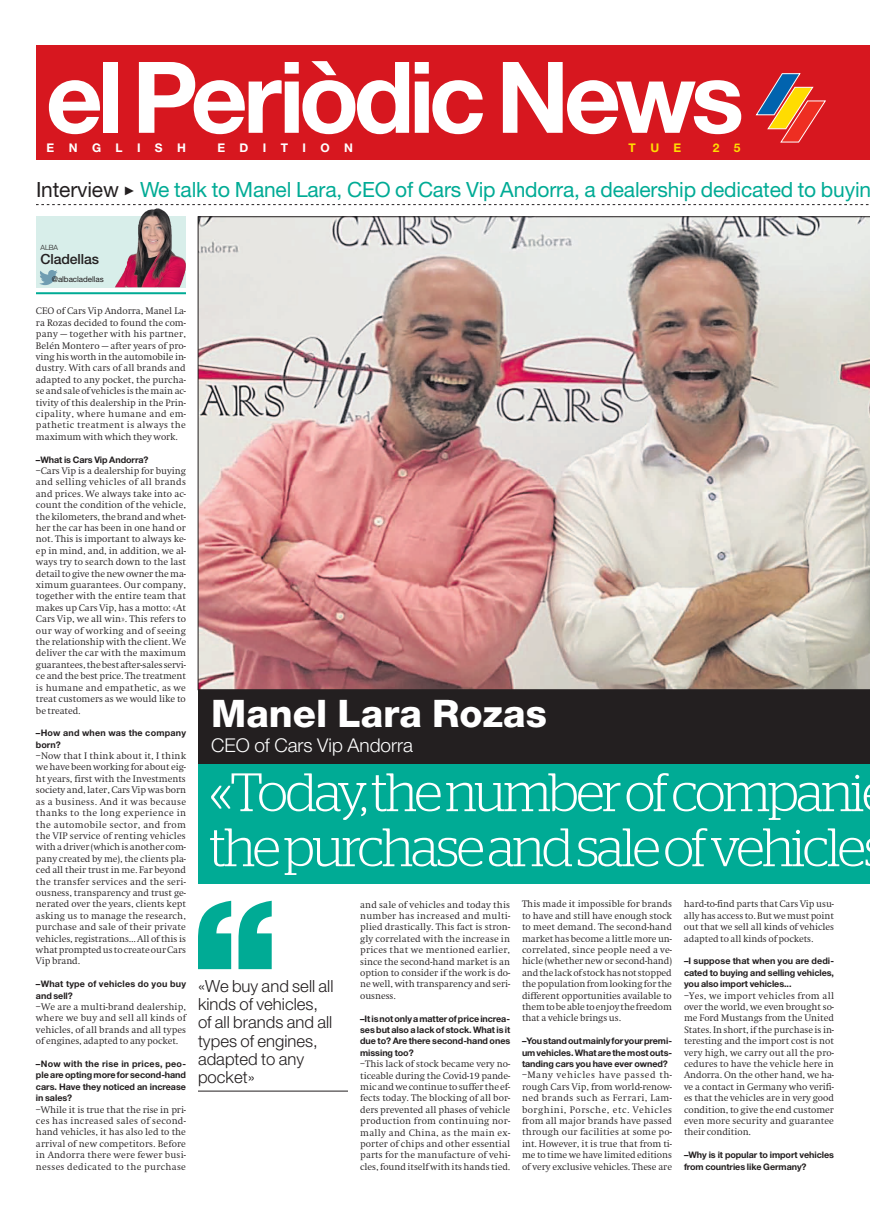
<style>
.page{position:relative;width:870px;height:1220px;background:#fff}
.page>*{position:absolute;margin:0;border:0;box-sizing:border-box;transform-origin:0 0}
.t1{font:700 99.1px "Helvetica Neue LT Std";letter-spacing:-.055em;color:#fff}
.TitL_4x1_Entrevista{font:300 54px/55px "Stag";letter-spacing:-.04em;color:#fff}
.Entre_AntetNombre{font:800 38px "Helvetica Neue LT Std";color:#fff}
.Cintillo{font:21px "Helvetica Neue LT Std";letter-spacing:-.01em;color:#00ab95}
.Entre_AntetNombre-2{font:300 19px "Helvetica Neue LT Std";color:#fff}
.Frase_Txt{font:300 16.7px/18px "Helvetica Neue LT Std";color:#231f20}
.Firma2_Apellido{font:500 14px "Helvetica Neue LT Std";letter-spacing:-.01em;color:#231f20}
.t2{font:700 12px "Helvetica Neue LT Std";letter-spacing:1.205em;color:#fff}
.t3{font:700 12px "Helvetica Neue LT Std";color:#ffdc01}
.Txt_1{font:300 9.1px/11.4px "Swift ND Std";letter-spacing:-.005em;color:#231f20;text-align:justify}
.Txt_1-2{font:700 9px/11.4px "Helvetica Neue LT Std";letter-spacing:-.005em;color:#231f20;text-align:justify}
.Txt_1-3{font:700 9px/11.4px "Helvetica Neue LT Std";letter-spacing:.025em;color:#231f20}
.t4{font:8px "Helvetica Neue LT Std";letter-spacing:-.005em;color:#231f20}
.Firma2_Nombre{font:300 7.2px "Helvetica Neue LT Std";color:#231f20}
.s1{color:#231f20}
</style>
<div class="page">
<div style="left:36px;top:46px;width:834px;height:114px;background:#d7171f"></div>
<svg style="left:756px;top:73px;width:70px;height:70px"></svg>
<div style="left:198px;top:764px;width:672px;height:120px;background:#00ab95"></div>
<div style="left:198px;top:690px;width:672px;height:74px;background:#231f20"></div>
<img style="left:198px;top:217px;width:672px;height:473px">
<svg style="left:198px;top:901px;width:74px;height:68px"></svg>
<hr style="left:198px;top:1091px;width:150px;height:1px;background:#231f20">
<svg style="left:36px;top:204px;width:833px;height:1px"></svg>
<svg style="left:36px;top:217px;width:150px;height:71px;background:#c9c1c5"></svg>
<hr style="left:36px;top:292px;width:150px;height:2px;background:#00ab95">
<img style="left:122px;top:208px;width:34px;height:67px">
<svg style="left:39px;top:270px;width:19px;height:15px"></svg>
<p class="t1" style="left:46px;top:36px;width:700px">el Periòdic News</p>
<p class="t2" style="left:47px;top:140px;width:141px">ENGLISH</p>
<p class="t2" style="left:217px;top:140px;width:137px">EDITION</p>
<p class="t3" style="left:629px;top:140px;width:54px">TUE</p>
<p class="t3" style="left:713px;top:140px;width:29px">2 5</p>
<p class="Cintillo" style="left:36px;top:177px;width:837px"><span class="s1">Interview</span> <span class="s1">✓</span> We talk to Manel Lara, CEO of Cars Vip Andorra, a dealership dedicated to buyin</p>
<p class="Firma2_Nombre" style="left:41px;top:243px;width:19px">ALBA</p>
<p class="t4" style="left:52px;top:274px;width:54px">@albacladellas</p>
<p class="Firma2_Apellido" style="left:41px;top:251px;width:60px">Cladellas</p>
<p class="Txt_1" style="left:36px;top:306px;width:152px">CEO of Cars Vip Andorra, Manel La&shy;ra Rozas decided to found the com&shy;pany — together with his partner, Belén Montero — after years of pro&shy;ving his worth in the automobile in&shy;dustry. With cars of all brands and adapted to any pocket, the purcha&shy;se and sale of vehicles is the main ac&shy;tivity of this dealership in the Prin&shy;cipality, where humane and em&shy;pathetic treatment is always the maximum with which they work.</p>
<p class="Txt_1-2" style="left:36px;top:453px;width:114px">–What is Cars Vip Andorra?</p>
<p class="Txt_1" style="left:36px;top:465px;width:152px">–Cars Vip is a dealership for buying and selling vehicles of all brands and prices. We always take into ac&shy;count the condition of the vehicle, the kilometers, the brand and whet&shy;her the car has been in one hand or not. This is important to always ke&shy;ep in mind, and, in addition, we al&shy;ways try to search down to the last detail to give the new owner the ma&shy;ximum guarantees. Our company, together with the entire team that makes up Cars Vip, has a motto: «At Cars Vip, we all win». This refers to our way of working and of seeing the relationship with the client. We deliver the car with the maximum guarantees, the best after-sales servi&shy;ce and the best price. The treatment is humane and empathetic, as we treat customers as we would like to be treated.</p>
<p class="Txt_1-3" style="left:36px;top:727px;width:152px">–How and when was the company born?</p>
<p class="Txt_1" style="left:36px;top:750px;width:152px">–Now that I think about it, I think we have been working for about eig&shy;ht years, first with the Investments society and, later, Cars Vip was born as a business. And it was because thanks to the long experience in the automobile sector, and from the VIP service of renting vehicles with a driver (which is another com&shy;pany created by me), the clients pla&shy;ced all their trust in me. Far beyond the transfer services and the seri&shy;ousness, transparency and trust ge&shy;nerated over the years, clients kept asking us to manage the research, purchase and sale of their private vehicles, registrations... All of this is what prompted us to create our Cars Vip brand.</p>
<p class="Txt_1-3" style="left:36px;top:978px;width:152px">–What type of vehicles do you buy and sell?</p>
<p class="Txt_1" style="left:36px;top:1001px;width:152px">–We are a multi-brand dealership, where we buy and sell all kinds of vehicles, of all brands and all types of engines, adapted to any pocket.</p>
<p class="Txt_1-2" style="left:36px;top:1058px;width:152px">–Now with the rise in prices, peo&shy;ple are opting more for second-hand cars. Have they noticed an increase in sales?</p>
<p class="Txt_1" style="left:36px;top:1104px;width:152px">–While it is true that the rise in pri&shy;ces has increased sales of second&shy;hand vehicles, it has also led to the arrival of new competitors. Before in Andorra there were fewer busi&shy;nesses dedicated to the purchase</p>
<p class="Entre_AntetNombre" style="left:211px;top:691px;width:337px">Manel Lara Rozas</p>
<p class="Entre_AntetNombre-2" style="left:211px;top:733px;width:203px">CEO of Cars Vip Andorra</p>
<p class="TitL_4x1_Entrevista" style="left:209px;top:764px;width:658px">«Today, the number of compani the purchase and sale of vehicle</p>
<p class="Frase_Txt" style="left:198px;top:977px;width:137px">«We buy and sell all kinds of vehicles, of all brands and all types of engines, adapted to any pocket»</p>
<p class="Txt_1" style="left:360px;top:899px;width:152px">and sale of vehicles and today this number has increased and multi&shy;plied drastically. This fact is stron&shy;gly correlated with the increase in prices that we mentioned earlier, since the second-hand market is an option to consider if the work is do&shy;ne well, with transparency and seri&shy;ousness.</p>
<p class="Txt_1-2" style="left:360px;top:1012px;width:152px">–It is not only a matter of price increa&shy;ses but also a lack of stock. What is it due to? Are there second-hand ones missing too?</p>
<p class="Txt_1" style="left:360px;top:1058px;width:152px">–This lack of stock became very no&shy;ticeable during the Covid-19 pande&shy;mic and we continue to suffer the ef&shy;fects today. The blocking of all bor&shy;ders prevented all phases of vehicle production from continuing nor&shy;mally and China, as the main ex&shy;porter of chips and other essential parts for the manufacture of vehi&shy;cles, found itself with its hands tied.</p>
<p class="Txt_1" style="left:522px;top:898px;width:152px">This made it impossible for brands to have and still have enough stock to meet demand. The second-hand market has become a little more un&shy;correlated, since people need a ve&shy;hicle (whether new or second-hand) and the lack of stock has not stopped the population from looking for the different opportunities available to them to be able to enjoy the freedom that a vehicle brings us.</p>
<p class="Txt_1-2" style="left:522px;top:1035px;width:152px">–You stand out mainly for your premi&shy;um vehicles. What are the most outs&shy;tanding cars you have ever owned?</p>
<p class="Txt_1" style="left:522px;top:1069px;width:152px">–Many vehicles have passed th&shy;rough Cars Vip, from world-renow&shy;ned brands such as Ferrari, Lam&shy;borghini, Porsche, etc. Vehicles from all major brands have passed through our facilities at some po&shy;int. However, it is true that from ti&shy;me to time we have limited editions of very exclusive vehicles. These are</p>
<p class="Txt_1" style="left:684px;top:898px;width:152px">hard-to-find parts that Cars Vip usu&shy;ally has access to. But we must point out that we sell all kinds of vehicles adapted to all kinds of pockets.</p>
<p class="Txt_1-2" style="left:684px;top:955px;width:152px">–I suppose that when you are dedi&shy;cated to buying and selling vehicles, you also import vehicles...</p>
<p class="Txt_1" style="left:684px;top:990px;width:152px">–Yes, we import vehicles from all over the world, we even brought so&shy;me Ford Mustangs from the United States. In short, if the purchase is in&shy;teresting and the import cost is not very high, we carry out all the pro&shy;cedures to have the vehicle here in Andorra. On the other hand, we ha&shy;ve a contact in Germany who verifi&shy;es that the vehicles are in very good condition, to give the end customer even more security and guarantee their condition.</p>
<p class="Txt_1-2" style="left:684px;top:1149px;width:152px">–Why is it popular to import vehicles from countries like Germany?</p>
</div>
